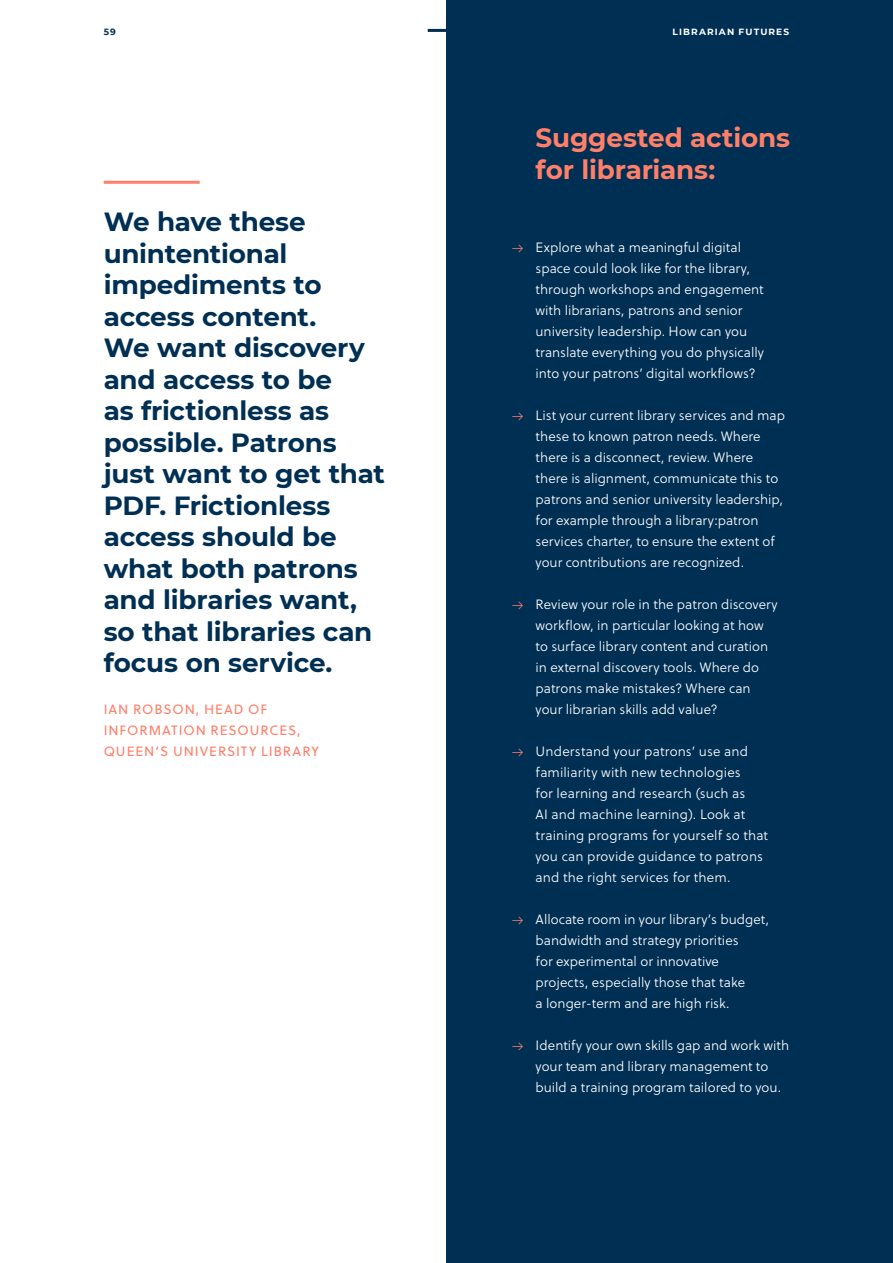
<style>
.page{position:relative;width:893px;height:1263px;background:#fff}
.page>*{position:absolute;margin:0;border:0;box-sizing:border-box;transform-origin:0 0}
.t1{font:700 26.25px/31.5px "Montserrat";letter-spacing:-.01em;color:#002f54}
.t2{font:700 26.25px/31.5px "Montserrat";letter-spacing:-.005em;color:#ff7f69}
.t3{font:13.5px/21px "Soleil Lt";color:#fff}
.t4{font:13.5px/21px "Soleil";letter-spacing:.07em;color:#ff7f69}
.t5{font:700 9px "Montserrat";letter-spacing:.125em;color:#fff}
.t6{font:700 9px "Montserrat";color:#002f54}
.s1{color:#ff7f69}
</style>
<div class="page">
<div style="left:446px;top:0;width:447px;height:1263px;background:#002f54"></div>
<hr style="left:428px;top:29px;width:18px;height:3px;background:#002f54">
<hr style="left:104px;top:181px;width:96px;height:3px;background:#ff7f69">
<p class="t6" style="left:104px;top:25px;width:14px">59</p>
<p class="t5" style="left:672px;top:25px;width:118px">LIBRARIAN FUTURES</p>
<p class="t1" style="left:104px;top:205px;width:283px">We have these unintentional impediments to access content.<br>We want discovery and access to be<br>as frictionless as possible. Patrons just want to get that<br>PDF. Frictionless access should be what both patrons and libraries want, so that libraries can focus on service.</p>
<p class="t4" style="left:104px;top:698px;width:217px">IAN ROBSON, HEAD OF<br>INFORMATION RESOURCES,<br>QUEEN’S UNIVERSITY LIBRARY</p>
<h1 class="t2" style="left:536px;top:121px;width:256px">Suggested actions for librarians:</h1>
<p class="t3" style="left:536px;top:237px;width:230px;text-indent:-24px"><span class="s1">→</span> Explore what a meaningful digital space could look like for the library, through workshops and engagement with librarians, patrons and senior university leadership. How can you translate everything you do physically into your patrons’ digital workflows?</p>
<p class="t3" style="left:536px;top:405px;width:251px;text-indent:-24px"><span class="s1">→</span> List your current library services and map these to known patron needs. Where there is a disconnect, review. Where there is alignment, communicate this to patrons and senior university leadership, for example through a library:patron services charter, to ensure the extent of your contributions are recognized.</p>
<p class="t3" style="left:536px;top:594px;width:244px;text-indent:-24px"><span class="s1">→</span> Review your role in the patron discovery workflow, in particular looking at how to surface library content and curation in external discovery tools. Where do patrons make mistakes? Where can your librarian skills add value?</p>
<p class="t3" style="left:536px;top:741px;width:234px;text-indent:-24px"><span class="s1">→</span> Understand your patrons’ use and familiarity with new technologies<br>for learning and research (such as<br>AI and machine learning). Look at training programs for yourself so that you can provide guidance to patrons and the right services for them.</p>
<p class="t3" style="left:536px;top:909px;width:235px;text-indent:-24px"><span class="s1">→</span> Allocate room in your library’s budget, bandwidth and strategy priorities<br>for experimental or innovative projects, especially those that take<br>a longer-term and are high risk.</p>
<p class="t3" style="left:536px;top:1035px;width:255px;text-indent:-24px"><span class="s1">→</span> Identify your own skills gap and work with your team and library management to build a training program tailored to you.</p>
</div>
